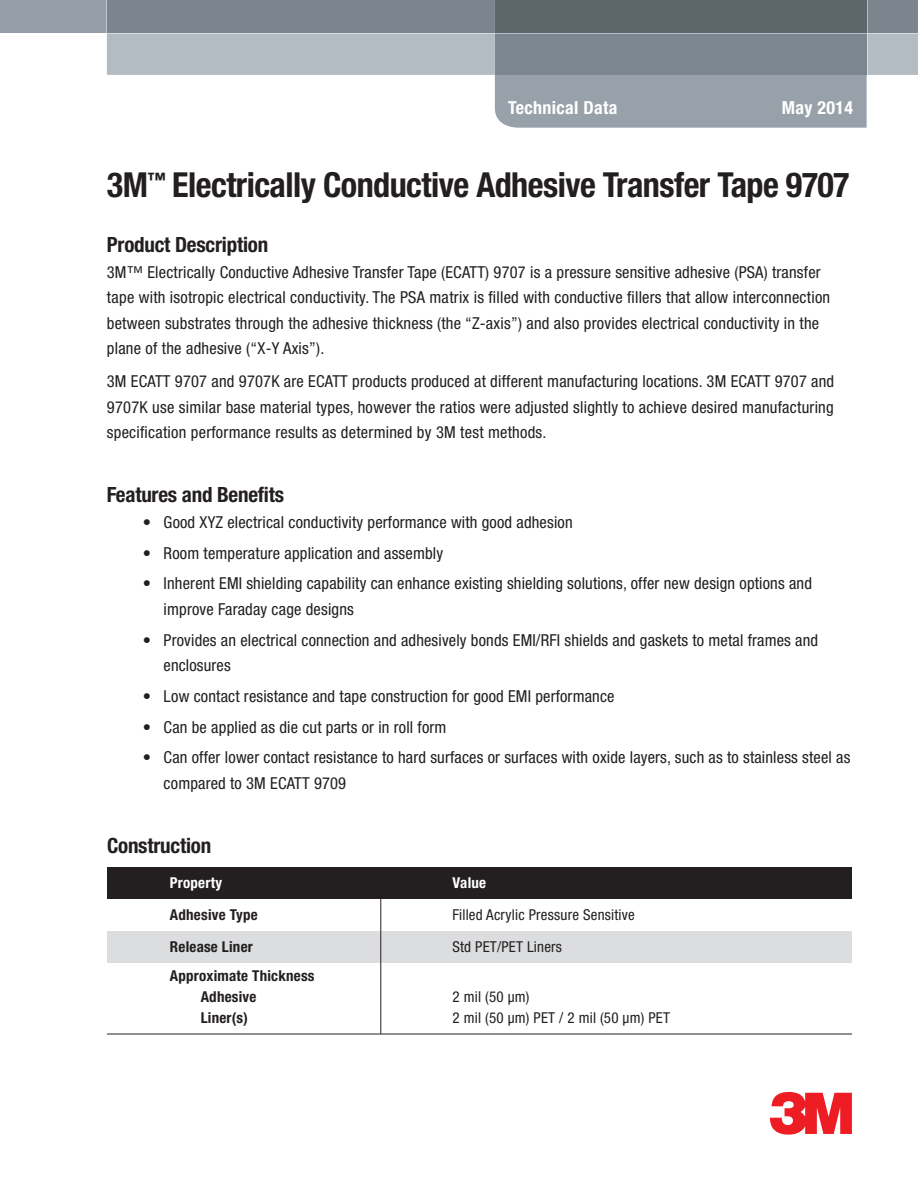
<style>
.page{position:relative;width:918px;height:1188px;background:#fff}
.page>*{position:absolute;margin:0;border:0;box-sizing:border-box;transform-origin:0 0}
.t1{font:700 condensed 34.5px "Helvetica Neue LT Std";letter-spacing:-.015em;color:#231f20}
.t2{font:700 condensed 21px "Helvetica Neue LT Std";letter-spacing:-.01em;color:#231f20}
.t3{font:700 condensed 18px "Helvetica Neue LT Std";letter-spacing:.02em;color:#fff}
.t4{font:condensed 16.5px/25.5px "Helvetica Neue LT Std";letter-spacing:.01em;color:#231f20}
.t5{font:condensed 15px "Helvetica Neue LT Std";letter-spacing:.015em;color:#231f20}
.t6{font:700 condensed 15px "Helvetica Neue LT Std";letter-spacing:.015em;color:#231f20}
.t7{font:700 condensed 15px "Helvetica Neue LT Std";letter-spacing:.015em;color:#fff}
</style>
<div class="page">
<div style="left:495px;top:75px;width:372px;height:53px;background:#98a1aa"></div>
<svg style="left:0;top:0;width:918px;height:75px;background:#919aa1"></svg>
<div style="left:107px;top:867px;width:745px;height:32px;background:#231f20"></div>
<div style="left:107px;top:931px;width:745px;height:31px;background:#dcdddf"></div>
<hr style="left:107px;top:1034px;width:745px;height:1px;background:#231f20">
<hr style="left:380px;top:887px;width:1px;height:147px;background:#231f20">
<svg style="left:770px;top:1092px;width:82px;height:43px"></svg>
<p class="t3" style="left:508px;top:97px;width:111px">Technical Data</p>
<p class="t3" style="left:782px;top:97px;width:73px">May 2014</p>
<p class="t1" style="left:107px;top:164px;width:744px">3M<sup>™</sup> Electrically Conductive Adhesive Transfer Tape 9707</p>
<p class="t2" style="left:107px;top:232px;width:163px">Product Description</p>
<p class="t4" style="left:107px;top:259px;width:725px">3M™ Electrically Conductive Adhesive Transfer Tape (ECATT) 9707 is a pressure sensitive adhesive (PSA) transfer tape with isotropic electrical conductivity. The PSA matrix is filled with conductive fillers that allow interconnection between substrates through the adhesive thickness (the “Z-axis”) and also provides electrical conductivity in the plane of the adhesive (“X-Y Axis”).</p>
<p class="t4" style="left:107px;top:368px;width:729px;text-align:justify">3M ECATT 9707 and 9707K are ECATT products produced at different manufacturing locations. 3M ECATT 9707 and 9707K use similar base material types, however the ratios were adjusted slightly to achieve desired manufacturing specification performance results as determined by 3M test methods.</p>
<p class="t2" style="left:107px;top:482px;width:179px">Features and Benefits</p>
<p class="t4" style="left:143px;top:509px;width:431px">• Good XYZ electrical conductivity performance with good adhesion</p>
<p class="t4" style="left:143px;top:540px;width:302px">• Room temperature application and assembly</p>
<p class="t4" style="left:164px;top:571px;width:650px;text-indent:-21px">• Inherent EMI shielding capability can enhance existing shielding solutions, offer new design options and improve Faraday cage designs</p>
<p class="t4" style="left:164px;top:627px;width:656px;text-indent:-21px">• Provides an electrical connection and adhesively bonds EMI/RFI shields and gaskets to metal frames and enclosures</p>
<p class="t4" style="left:143px;top:683px;width:473px">• Low contact resistance and tape construction for good EMI performance</p>
<p class="t4" style="left:143px;top:714px;width:305px">• Can be applied as die cut parts or in roll form</p>
<p class="t4" style="left:164px;top:745px;width:688px;text-indent:-21px">• Can offer lower contact resistance to hard surfaces or surfaces with oxide layers, such as to stainless steel as compared to 3M ECATT 9709</p>
<p class="t2" style="left:107px;top:833px;width:106px">Construction</p>
<p class="t7" style="left:170px;top:874px;width:54px">Property</p>
<p class="t7" style="left:452px;top:874px;width:35px">Value</p>
<p class="t6" style="left:170px;top:906px;width:89px">Adhesive Type</p>
<p class="t5" style="left:452px;top:906px;width:184px">Filled Acrylic Pressure Sensitive</p>
<p class="t6" style="left:170px;top:937px;width:84px">Release Liner</p>
<p class="t5" style="left:452px;top:938px;width:111px">Std PET/PET Liners</p>
<p class="t6" style="left:170px;top:967px;width:146px">Approximate Thickness</p>
<p class="t6" style="left:201px;top:988px;width:57px">Adhesive</p>
<p class="t5" style="left:452px;top:988px;width:79px">2 mil (50 µm)</p>
<p class="t6" style="left:201px;top:1009px;width:49px">Liner(s)</p>
<p class="t5" style="left:452px;top:1009px;width:219px">2 mil (50 µm) PET / 2 mil (50 µm) PET</p>
</div>
